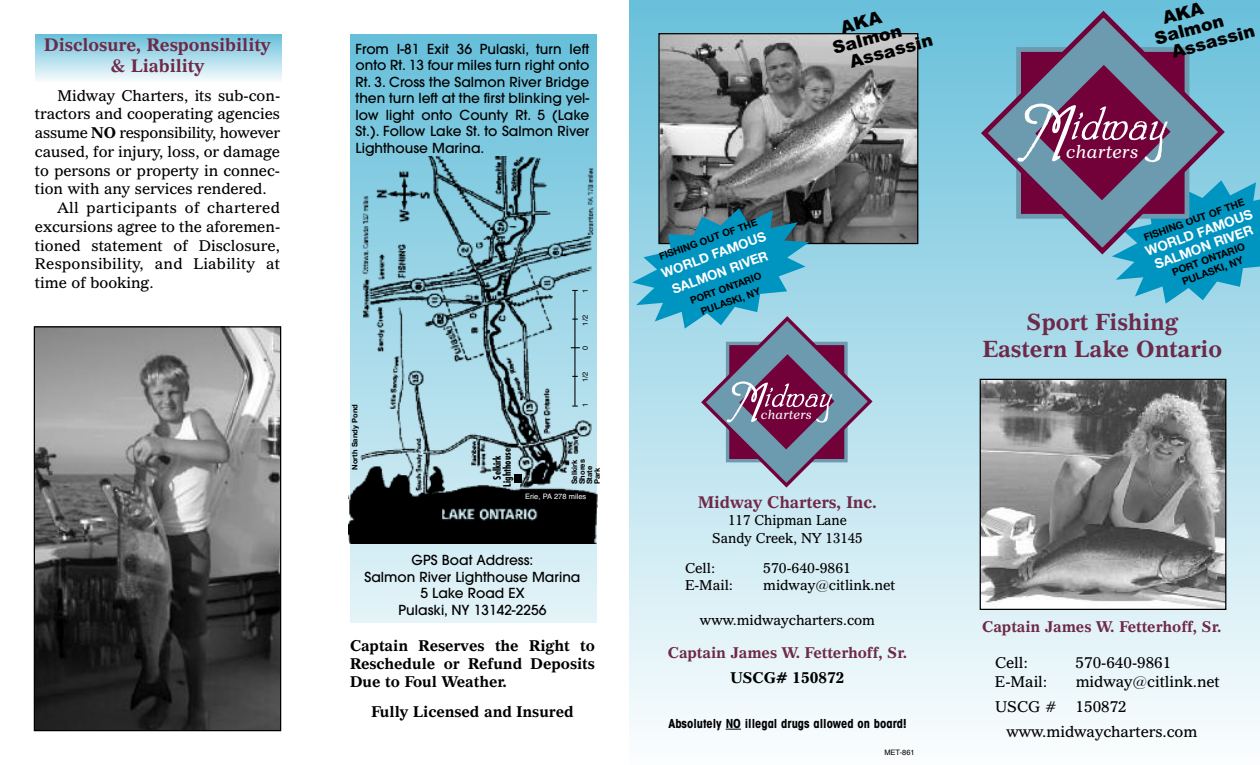
<style>
.page{position:relative;width:1260px;height:765px;background:#fff}
.page>*{position:absolute;margin:0;border:0;box-sizing:border-box;transform-origin:0 0}
.t1{font:700 22.5px/27px "Imperial BT";color:#6e2948;text-align:center}
.t2{font:italic 17.62px "Imperial BT";letter-spacing:.025em;color:#fefefe}
.t3{font:700 17.5px/21.2px "Imperial BT";color:#6e2948;text-align:center}
.t4{font:900 17.5px "Arial";color:#000}
.t5{font:700 16.25px "Imperial BT";color:#6e2948}
.t6{font:15px/25px "Imperial BT";color:#000;text-align:center}
.t7{font:700 15px/18px "Imperial BT";color:#000;text-align:justify}
.t8{font:700 15px "Imperial BT";color:#6e2948}
.t9{font:15px "Imperial BT";letter-spacing:.02em;color:#000}
.t10{font:15px "Imperial BT";letter-spacing:.03em;color:#000}
.t11{font:500 13.75px/16.5px "Avant Garde";color:#000;text-align:justify}
.t12{font:13.75px "Imperial BT";color:#000}
.t13{font:13.75px/17.5px "Imperial BT";color:#000;text-align:center;scale:.95 1}
.t14{font:700 13.5px/15px "Helvetica Neue";color:#fff;text-align:center}
.t15{font:700 13.12px/18.9px "Helvetica Neue";color:#fff;text-align:center}
.t16{font:700 condensed 12.5px "Avant Garde";color:#000}
.t17{font:italic 12.38px "Imperial BT";letter-spacing:.025em;color:#fefefe}
.t18{font:700 10.12px/12.1px "Helvetica Neue";color:#000;text-align:center}
.t19{font:700 condensed 10px/10px "Futura";color:#000;text-align:center}
.t20{font:700 9.88px/14.1px "Helvetica Neue";color:#000;text-align:center}
.t21{font:700 7.5px/7.5px "Helvetica Neue";color:#000}
.t22{font:7.5px "Helvetica";color:#fff}
.t23{font:7.5px "Helvetica";color:#000}
.t24{font:7.38px "Helvetica";color:#000}
.s1{font-weight:700}
</style>
<div class="page">
<div style="left:630px;top:0;width:630px;height:765px;background:linear-gradient(to bottom,#67bed9,#fcfdfe)"></div>
<svg style="left:350px;top:35px;width:246px;height:588px;background:#9cd5e7"></svg>
<div style="left:35px;top:35px;width:246px;height:47px;background:linear-gradient(to bottom,#6ac1db,#f7fbfd)"></div>
<img style="left:982px;top:381px;width:242px;height:227px">
<div style="left:980px;top:379px;width:246px;height:231px;border:1px solid #000"></div>
<img style="left:660px;top:35px;width:256px;height:207px">
<div style="left:658px;top:33px;width:260px;height:211px;border:1px solid #000"></div>
<svg style="left:726px;top:729px;width:15px;height:1px"></svg>
<img style="left:36px;top:328px;width:243px;height:401px">
<div style="left:34px;top:326px;width:247px;height:405px;border:1px solid #000"></div>
<img style="left:349px;top:156px;width:248px;height:388px">
<hr style="left:574px;top:291px;width:1px;height:115px;background:#000">
<svg style="left:981px;top:11px;width:244px;height:243px;background:#75abc6"></svg>
<svg style="left:1017px;top:62px;width:243px;height:242px;background:#688bab"></svg>
<svg style="left:632px;top:208px;width:241px;height:280px;background:#7aa4bc"></svg>
<div style="left:514px;top:474px;width:8px;height:8px;background:#000"></div>
<svg style="left:839px;top:11px;width:44px;height:23px"></svg>
<svg style="left:1161px;top:2px;width:44px;height:22px"></svg>
<p class="t3" style="left:44px;top:35px;width:228px">Disclosure, Responsibility &amp; Liability</p>
<p class="t6" style="left:58px;top:84px;width:224px">Midway Charters, its sub-con-</p>
<p class="t6" style="left:35px;top:103px;width:246px">tractors and cooperating agencies</p>
<p class="t6" style="left:35px;top:122px;width:246px">assume <span class="s1">NO</span> responsibility, however</p>
<p class="t6" style="left:35px;top:140px;width:246px">caused, for injury, loss, or damage</p>
<p class="t6" style="left:35px;top:159px;width:247px">to persons or property in connec-</p>
<p class="t6" style="left:35px;top:178px;width:233px">tion with any services rendered.</p>
<p class="t10" style="left:57px;top:202px;width:224px">All participants of chartered</p>
<p class="t6" style="left:35px;top:215px;width:247px">excursions agree to the aforemen-</p>
<p class="t6" style="left:35px;top:234px;width:246px">tioned statement of Disclosure,</p>
<p class="t9" style="left:35px;top:258px;width:246px">Responsibility, and Liability at</p>
<p class="t6" style="left:35px;top:272px;width:120px">time of booking.</p>
<p class="t11" style="left:356px;top:42px;width:235px">From I-81 Exit 36 Pulaski, turn left onto Rt. 13 four miles turn right onto Rt. 3. Cross the Salmon River Bridge then turn left at the first blinking yel&shy;low light onto County Rt. 5 (Lake St.). Follow Lake St. to Salmon River Lighthouse Marina.</p>
<p class="t24" style="left:581px;top:293px;width:6px;rotate:-90deg">1</p>
<p class="t24" style="left:581px;top:326px;width:12px;rotate:-90deg">1/2</p>
<p class="t24" style="left:581px;top:350px;width:6px;rotate:-90deg">0</p>
<p class="t24" style="left:581px;top:382px;width:12px;rotate:-90deg">1/2</p>
<p class="t21" style="left:351px;top:470px;width:67px;rotate:-90deg">North Sandy Pond</p>
<p class="t24" style="left:581px;top:407px;width:6px;rotate:-90deg">1</p>
<p class="t19" style="left:493px;top:487px;width:40px;rotate:-90deg">Selkirk<br>Lighthouse</p>
<p class="t21" style="left:571px;top:484px;width:27px;rotate:-90deg">Selkirk<br>Shores<br>State<br>Park</p>
<p class="t22" style="left:525px;top:492px;width:63px">Erie, PA 278 miles</p>
<p class="t11" style="left:364px;top:553px;width:218px;text-align:center">GPS Boat Address:<br>Salmon River Lighthouse Marina<br>5 Lake Road EX<br>Pulaski, NY 13142-2256</p>
<p class="t7" style="left:350px;top:638px;width:246px">Captain Reserves the Right to Reschedule or Refund Deposits Due to Foul Weather.</p>
<p class="t7" style="left:371px;top:704px;width:204px">Fully Licensed and Insured</p>
<p class="t4" style="left:830px;top:38px;width:72px;rotate:-15deg">Salmon</p>
<p class="t4" style="left:847px;top:52px;width:87px;rotate:-15deg">Assassin</p>
<p class="t20" style="left:657px;top:250px;width:105px;rotate:-20deg">FISHING OUT OF THE</p>
<p class="t15" style="left:659px;top:264px;width:112px;rotate:-20deg">WORLD FAMOUS<br>SALMON RIVER</p>
<p class="t20" style="left:688px;top:294px;width:76px;rotate:-20deg">PORT ONTARIO<br>PULASKI, NY</p>
<p class="t17" style="left:761px;top:410px;width:52px">charters</p>
<p class="t5" style="left:698px;top:496px;width:180px">Midway Charters, Inc.</p>
<p class="t13" style="left:712px;top:513px;width:160px">117 Chipman Lane<br>Sandy Creek, NY 13145</p>
<p class="t12" style="left:685px;top:562px;width:32px">Cell:</p>
<p class="t12" style="left:763px;top:562px;width:89px">570-640-9861</p>
<p class="t12" style="left:685px;top:580px;width:50px">E-Mail:</p>
<p class="t12" style="left:763px;top:580px;width:134px">midway@citlink.net</p>
<p class="t12" style="left:700px;top:615px;width:177px">www.midwaycharters.com</p>
<p class="t8" style="left:668px;top:646px;width:241px">Captain James W. Fetterhoff, Sr.</p>
<p class="t7" style="left:731px;top:670px;width:115px">USCG# 150872</p>
<p class="t16" style="left:668px;top:719px;width:240px">Absolutely NO illegal drugs allowed on board!</p>
<p class="t23" style="left:884px;top:748px;width:32px">MET-861</p>
<p class="t4" style="left:1152px;top:29px;width:72px;rotate:-15deg">Salmon</p>
<p class="t4" style="left:1169px;top:43px;width:87px;rotate:-15deg">Assassin</p>
<p class="t2" style="left:1067px;top:144px;width:74px">charters</p>
<p class="t18" style="left:1142px;top:232px;width:108px;rotate:-20deg">FISHING OUT OF THE</p>
<p class="t14" style="left:1143px;top:245px;width:115px;rotate:-20deg">WORLD FAMOUS<br>SALMON RIVER</p>
<p class="t18" style="left:1170px;top:266px;width:78px;rotate:-20deg">PORT ONTARIO<br>PULASKI, NY</p>
<h1 class="t1" style="left:983px;top:310px;width:241px">Sport Fishing<br>Eastern Lake Ontario</h1>
<p class="t8" style="left:982px;top:621px;width:241px">Captain James W. Fetterhoff, Sr.</p>
<p class="t6" style="left:995px;top:652px;width:35px">Cell:</p>
<p class="t6" style="left:1076px;top:652px;width:97px">570-640-9861</p>
<p class="t6" style="left:995px;top:671px;width:54px">E-Mail:</p>
<p class="t6" style="left:1076px;top:671px;width:146px">midway@citlink.net</p>
<p class="t6" style="left:995px;top:696px;width:63px">USCG #</p>
<p class="t6" style="left:1006px;top:696px;width:193px">150872 www.midwaycharters.com</p>
</div>
